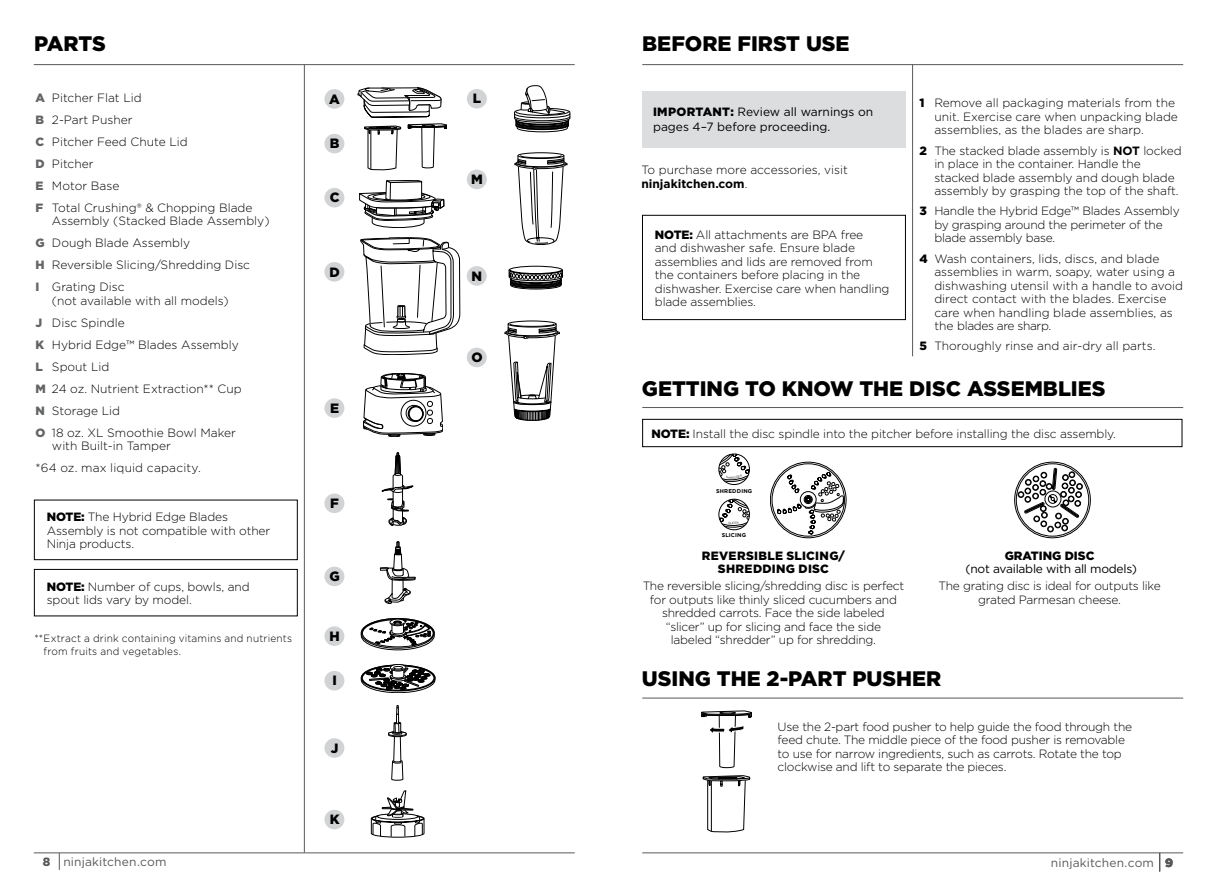
<style>
.page{position:relative;width:1217px;height:893px;background:#fff}
.page>*{position:absolute;margin:0;border:0;box-sizing:border-box;transform-origin:0 0}
.t1{font:900 21px "Gotham";color:#000}
.t2{font:900 13.5px "Gotham";color:#000}
.t3{font:300 12px/13.5px "Gotham";letter-spacing:-.01em;color:#000}
.t4{font:12px/15px "Gotham";letter-spacing:-.01em;color:#000}
.t5{font:12px "Gotham";letter-spacing:.015em;color:#58595b}
.t6{font:900 12px/13.5px "Gotham";letter-spacing:.025em;color:#000;text-align:center}
.t7{font:900 12px "Gotham";color:#000}
.t8{font:300 10.5px/13.5px "Gotham";letter-spacing:.02em;color:#000;scale:.96 1}
.t9{font:700 5.55px "Gotham";letter-spacing:.035em;color:#000}
.s1{font-weight:900;color:#636466}
.s2{font-weight:900}
.s3{font-weight:700}
</style>
<div class="page">
<svg style="left:701px;top:711px;width:50px;height:121px"></svg>
<hr style="left:34px;top:64px;width:540px;height:1px;background:#58595b">
<hr style="left:34px;top:852px;width:540px;height:1px;background:#58595b">
<svg style="left:59px;top:853px;width:1px;height:17px"></svg>
<hr style="left:304px;top:65px;width:1px;height:787px;background:#58595b">
<hr style="left:642px;top:64px;width:540px;height:1px;background:#58595b">
<hr style="left:642px;top:852px;width:540px;height:1px;background:#58595b">
<div style="left:642px;top:92px;width:263px;height:56px;background:#dcddde"></div>
<hr style="left:912px;top:65px;width:1px;height:291px;background:#58595b">
<div style="left:324px;top:89px;width:20px;height:20px;background:#d1d3d4;border-radius:50%"></div>
<div style="left:324px;top:398px;width:20px;height:20px;background:#d1d3d4;border-radius:50%"></div>
<div style="left:324px;top:262px;width:20px;height:20px;background:#d1d3d4;border-radius:50%"></div>
<div style="left:324px;top:494px;width:20px;height:19px;background:#d1d3d4;border-radius:50%"></div>
<div style="left:324px;top:567px;width:20px;height:19px;background:#d1d3d4;border-radius:50%"></div>
<div style="left:324px;top:810px;width:20px;height:19px;background:#d1d3d4;border-radius:50%"></div>
<svg style="left:371px;top:790px;width:53px;height:48px"></svg>
<div style="left:466px;top:89px;width:20px;height:20px;background:#d1d3d4;border-radius:50%"></div>
<svg style="left:514px;top:85px;width:56px;height:47px"></svg>
<div style="left:466px;top:170px;width:20px;height:19px;background:#d1d3d4;border-radius:50%"></div>
<svg style="left:514px;top:152px;width:53px;height:93px"></svg>
<svg style="left:508px;top:266px;width:54px;height:23px"></svg>
<svg style="left:504px;top:321px;width:55px;height:100px"></svg>
<div style="left:324px;top:626px;width:20px;height:20px;background:#d1d3d4;border-radius:50%"></div>
<div style="left:324px;top:671px;width:20px;height:19px;background:#d1d3d4;border-radius:50%"></div>
<div style="left:324px;top:738px;width:20px;height:20px;background:#d1d3d4;border-radius:50%"></div>
<div style="left:466px;top:348px;width:20px;height:19px;background:#d1d3d4;border-radius:50%"></div>
<div style="left:466px;top:266px;width:20px;height:20px;background:#d1d3d4;border-radius:50%"></div>
<div style="left:324px;top:188px;width:20px;height:19px;background:#d1d3d4;border-radius:50%"></div>
<div style="left:324px;top:134px;width:20px;height:19px;background:#d1d3d4;border-radius:50%"></div>
<svg style="left:382px;top:452px;width:31px;height:74px"></svg>
<svg style="left:380px;top:541px;width:35px;height:63px"></svg>
<div style="left:642px;top:215px;width:263px;height:105px;border:1px solid #000"></div>
<svg style="left:360px;top:237px;width:100px;height:118px"></svg>
<div style="left:34px;top:500px;width:263px;height:60px;border:1px solid #000"></div>
<svg style="left:363px;top:373px;width:80px;height:64px"></svg>
<svg style="left:359px;top:180px;width:85px;height:48px"></svg>
<svg style="left:388px;top:705px;width:18px;height:76px"></svg>
<svg style="left:361px;top:664px;width:74px;height:29px"></svg>
<svg style="left:361px;top:618px;width:73px;height:32px"></svg>
<div style="left:718px;top:453px;width:31px;height:32px;border:1px solid #000;border-radius:50%"></div>
<hr style="left:642px;top:407px;width:540px;height:1px;background:#58595b">
<hr style="left:642px;top:698px;width:540px;height:1px;background:#58595b">
<div style="left:642px;top:419px;width:539px;height:28px;border:1px solid #000"></div>
<div style="left:1014px;top:462px;width:76px;height:76px;border:1px solid #000;border-radius:50%"></div>
<svg style="left:1017px;top:464px;width:65px;height:68px"></svg>
<div style="left:769px;top:462px;width:77px;height:76px;border:1px solid #000;border-radius:50%"></div>
<div style="left:771px;top:464px;width:73px;height:72px;border:1px solid #000;border-radius:50%"></div>
<svg style="left:776px;top:472px;width:67px;height:62px"></svg>
<svg style="left:357px;top:87px;width:90px;height:84px"></svg>
<div style="left:34px;top:569px;width:263px;height:47px;border:1px solid #000"></div>
<svg style="left:718px;top:454px;width:31px;height:31px"></svg>
<svg style="left:718px;top:499px;width:31px;height:31px"></svg>
<h1 class="t1" style="left:34px;top:29px;width:73px">PARTS</h1>
<p class="t3" style="left:35px;top:86px;width:218px;line-height:22px"><span class="s1">A</span> Pitcher Flat Lid<br><span class="s1">B</span> 2-Part Pusher<br><span class="s1">C</span> Pitcher Feed Chute Lid<br><span class="s1">D</span> Pitcher<br><span class="s1">E</span> Motor Base<br><span class="s1">F</span> Total Crushing® &amp; Chopping Blade</p>
<p class="t3" style="left:35px;top:210px;width:235px;line-height:22px;text-indent:16px">Assembly (Stacked Blade Assembly)<br><span class="s1">G</span> Dough Blade Assembly<br><span class="s1">H</span> Reversible Slicing/Shredding Disc<br><span class="s1">I</span> Grating Disc</p>
<p class="t3" style="left:35px;top:289px;width:208px;line-height:22px;text-indent:16px">(not available with all models)<br><span class="s1">J</span> Disc Spindle<br><span class="s1">K</span> Hybrid Edge™ Blades Assembly<br><span class="s1">L</span> Spout Lid<br><span class="s1">M</span> 24 oz. Nutrient Extraction** Cup<br><span class="s1">N</span> Storage Lid<br><span class="s1">O</span> 18 oz. XL Smoothie Bowl Maker</p>
<p class="t3" style="left:35px;top:435px;width:167px;line-height:22px;text-indent:16px">with Built-in Tamper<br>*64 oz. max liquid capacity.</p>
<p class="t3" style="left:47px;top:510px;width:225px"><span class="s2">NOTE:</span> The Hybrid Edge Blades<br>Assembly is not compatible with other<br>Ninja products.</p>
<p class="t3" style="left:47px;top:579px;width:204px"><span class="s2">NOTE:</span> Number of cups, bowls, and spout lids vary by model.</p>
<p class="t8" style="left:44px;top:631px;width:260px;text-indent:-9px">**Extract a drink containing vitamins and nutrients from fruits and vegetables.</p>
<p class="t2" style="left:329px;top:90px;width:12px">A</p>
<p class="t2" style="left:330px;top:134px;width:11px">B</p>
<p class="t2" style="left:329px;top:188px;width:11px">C</p>
<p class="t2" style="left:329px;top:262px;width:12px">D</p>
<p class="t2" style="left:330px;top:399px;width:11px">E</p>
<p class="t2" style="left:330px;top:494px;width:10px">F</p>
<p class="t2" style="left:329px;top:567px;width:12px">G</p>
<p class="t2" style="left:329px;top:627px;width:12px">H</p>
<p class="t2" style="left:332px;top:671px;width:6px">I</p>
<p class="t2" style="left:331px;top:739px;width:9px">J</p>
<p class="t2" style="left:329px;top:810px;width:11px">K</p>
<p class="t2" style="left:473px;top:89px;width:10px">L</p>
<p class="t2" style="left:471px;top:170px;width:13px">M</p>
<p class="t2" style="left:471px;top:267px;width:12px">N</p>
<p class="t2" style="left:471px;top:348px;width:13px">O</p>
<h1 class="t1" style="left:642px;top:29px;width:209px">BEFORE FIRST USE</h1>
<p class="t4" style="left:653px;top:104px;width:222px"><span class="s2">IMPORTANT:</span> Review all warnings on pages 4–7 before proceeding.</p>
<p class="t3" style="left:641px;top:163px;width:208px">To purchase more accessories, visit <span class="s3">ninjakitchen.com</span>.</p>
<p class="t3" style="left:654px;top:227px;width:236px"><span class="s2">NOTE:</span> All attachments are BPA free<br>and dishwasher safe. Ensure blade assemblies and lids are removed from the containers before placing in the dishwasher. Exercise care when handling blade assemblies.</p>
<p class="t3" style="left:934px;top:96px;width:245px;text-indent:-15px"><span class="s2">1</span> Remove all packaging materials from the unit. Exercise care when unpacking blade assemblies, as the blades are sharp.</p>
<p class="t3" style="left:934px;top:143px;width:249px;text-indent:-15px"><span class="s2">2</span> The stacked blade assembly is <span class="s3">NOT</span> locked in place in the container. Handle the stacked blade assembly and dough blade assembly by grasping the top of the shaft.</p>
<p class="t3" style="left:934px;top:204px;width:247px;text-indent:-15px"><span class="s2">3</span> Handle the Hybrid Edge™ Blades Assembly by grasping around the perimeter of the blade assembly base.</p>
<p class="t3" style="left:934px;top:251px;width:250px;text-indent:-15px"><span class="s2">4</span> Wash containers, lids, discs, and blade assemblies in warm, soapy, water using a dishwashing utensil with a handle to avoid direct contact with the blades. Exercise care when handling blade assemblies, as the blades are sharp.</p>
<p class="t3" style="left:919px;top:339px;width:237px"><span class="s2">5</span> Thoroughly rinse and air-dry all parts.</p>
<h1 class="t1" style="left:641px;top:374px;width:465px">GETTING TO KNOW THE DISC ASSEMBLIES</h1>
<p class="t3" style="left:651px;top:426px;width:466px"><span class="s2">NOTE:</span> Install the disc spindle into the pitcher before installing the disc assembly.</p>
<p class="t9" style="left:715px;top:488px;width:38px">SHREDDING</p>
<p class="t9" style="left:721px;top:532px;width:26px">SLICING</p>
<p class="t6" style="left:701px;top:549px;width:145px">REVERSIBLE SLICING/<br>SHREDDING DISC</p>
<p class="t3" style="left:642px;top:579px;width:263px;text-align:center">The reversible slicing/shredding disc is perfect for outputs like thinly sliced cucumbers and shredded carrots. Face the side labeled “slicer” up for slicing and face the side<br>labeled “shredder” up for shredding.</p>
<p class="t7" style="left:1004px;top:547px;width:91px">GRATING DISC</p>
<p class="t4" style="left:965px;top:561px;width:173px">(not available with all models)</p>
<p class="t3" style="left:938px;top:579px;width:223px;text-align:center">The grating disc is ideal for outputs like grated Parmesan cheese.</p>
<h1 class="t1" style="left:641px;top:664px;width:301px">USING THE 2-PART PUSHER</h1>
<p class="t3" style="left:777px;top:720px;width:356px">Use the 2-part food pusher to help guide the food through the feed chute. The middle piece of the food pusher is removable to use for narrow ingredients, such as carrots. Rotate the top clockwise and lift to separate the pieces.</p>
<p class="t5" style="left:43px;top:854px;width:125px"><span class="s2">8</span> ninjakitchen.com</p>
<p class="t5" style="left:1050px;top:855px;width:124px">ninjakitchen.com <span class="s2">9</span></p>
</div>
